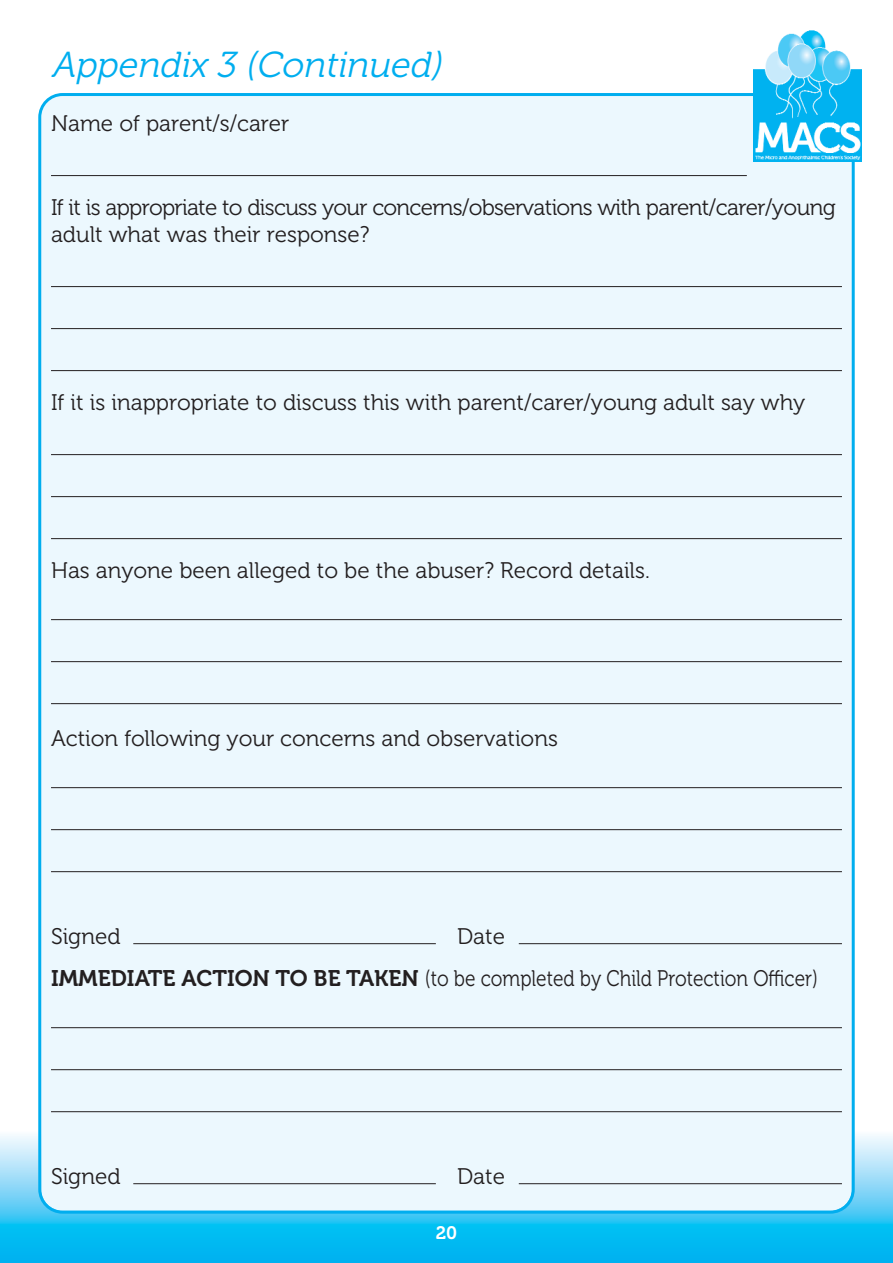
<style>
.page{position:relative;width:893px;height:1263px;background:#fff}
.page>*{position:absolute;margin:0;border:0;box-sizing:border-box;transform-origin:0 0}
.t1{font:italic 36px "Museo 300";color:#00aeef}
.t2{font:22.5px/42px "Museo 300";color:#231f20}
.t3{font:22.5px/27px "Museo 300";letter-spacing:-.03em;color:#231f20}
.t4{font:18px "Museo 700";color:#fff}
.s1{font-family:"Museo 700"}
</style>
<div class="page">
<img style="left:0;top:1135px;width:893px;height:128px">
<div style="left:38px;top:93px;width:817px;height:1121px;background:#ecf8fe"></div>
<img style="left:754px;top:30px;width:107px;height:132px">
<hr style="left:51px;top:175px;width:696px;height:1px;background:#231f20">
<hr style="left:51px;top:286px;width:791px;height:1px;background:#231f20">
<hr style="left:51px;top:328px;width:791px;height:1px;background:#231f20">
<hr style="left:51px;top:370px;width:791px;height:1px;background:#231f20">
<hr style="left:51px;top:454px;width:791px;height:1px;background:#231f20">
<hr style="left:51px;top:496px;width:791px;height:1px;background:#231f20">
<hr style="left:51px;top:538px;width:791px;height:1px;background:#231f20">
<hr style="left:51px;top:619px;width:791px;height:1px;background:#231f20">
<hr style="left:51px;top:661px;width:791px;height:1px;background:#231f20">
<hr style="left:51px;top:703px;width:791px;height:1px;background:#231f20">
<hr style="left:51px;top:787px;width:791px;height:1px;background:#231f20">
<hr style="left:51px;top:829px;width:791px;height:1px;background:#231f20">
<hr style="left:51px;top:871px;width:791px;height:1px;background:#231f20">
<hr style="left:51px;top:1027px;width:791px;height:1px;background:#231f20">
<hr style="left:51px;top:1069px;width:791px;height:1px;background:#231f20">
<hr style="left:51px;top:1111px;width:791px;height:1px;background:#231f20">
<hr style="left:519px;top:943px;width:323px;height:1px;background:#231f20">
<hr style="left:133px;top:943px;width:303px;height:1px;background:#231f20">
<hr style="left:519px;top:1183px;width:323px;height:1px;background:#231f20">
<hr style="left:133px;top:1183px;width:303px;height:1px;background:#231f20">
<h1 class="t1" style="left:51px;top:51px;width:399px">Appendix 3 (Continued)</h1>
<p class="t2" style="left:51px;top:104px;width:240px">Name of parent/s/carer</p>
<p class="t3" style="left:51px;top:195px;width:786px">If it is appropriate to discuss your concerns/observations with parent/carer/young adult what was their response?</p>
<p class="t2" style="left:51px;top:383px;width:756px">If it is inappropriate to discuss this with parent/carer/young adult say why</p>
<p class="t2" style="left:51px;top:551px;width:600px">Has anyone been alleged to be the abuser? Record details.</p>
<p class="t2" style="left:51px;top:719px;width:508px">Action following your concerns and observations</p>
<p class="t2" style="left:51px;top:917px;width:71px">Signed</p>
<p class="t2" style="left:51px;top:917px;width:768px;text-indent:406px">Date<br><span class="s1">IMMEDIATE ACTION TO BE TAKEN</span> (to be completed by Child Protection Officer)</p>
<p class="t2" style="left:51px;top:1157px;width:71px">Signed</p>
<p class="t2" style="left:457px;top:1157px;width:49px">Date</p>
<p class="t4" style="left:436px;top:1226px;width:23px">20</p>
</div>
